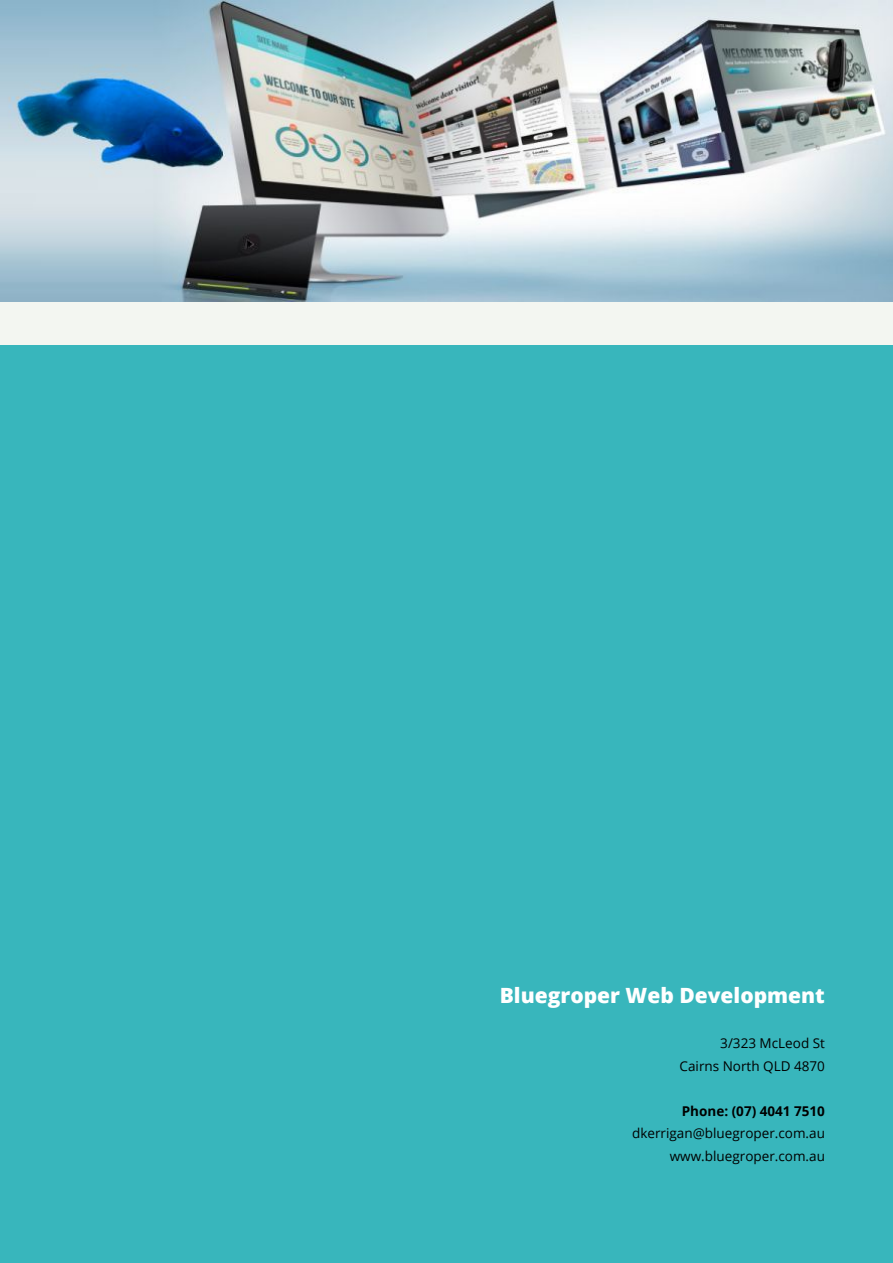
<style>
.page{position:relative;width:893px;height:1263px;background:#fff}
.page>*{position:absolute;margin:0;border:0;box-sizing:border-box;transform-origin:0 0}
.t1{font:800 21px "Open Sans";color:#fff}
.t2{font:13.5px/22.5px "Open Sans";color:#000;text-align:right}
.t3{font:700 13.5px "Open Sans";color:#000}
</style>
<div class="page">
<div style="left:0;top:345px;width:893px;height:918px;background:#38b6bc"></div>
<div style="left:0;top:303px;width:893px;height:42px;background:#f3f6f1"></div>
<img style="left:0;top:0;width:893px;height:302px">
<h1 class="t1" style="left:500px;top:980px;width:327px">Bluegroper Web Development</h1>
<p class="t2" style="left:680px;top:1032px;width:147px">3/323 McLeod St<br>Cairns North QLD 4870</p>
<p class="t3" style="left:682px;top:1101px;width:145px">Phone: (07) 4041 7510</p>
<p class="t2" style="left:632px;top:1122px;width:194px">dkerrigan@bluegroper.com.au www.bluegroper.com.au</p>
</div>
